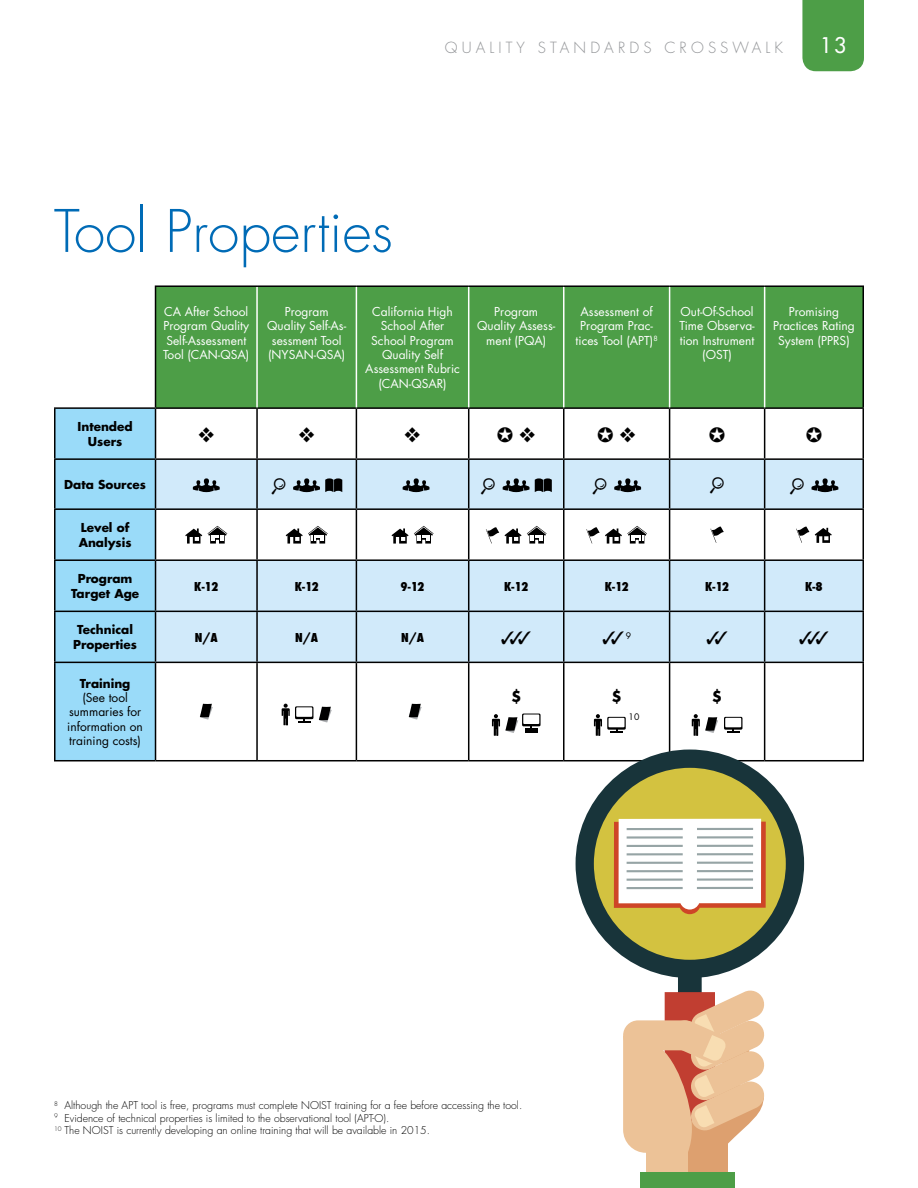
<style>
.page{position:relative;width:918px;height:1188px;background:#fff}
.page>*{position:absolute;margin:0;border:0;box-sizing:border-box;transform-origin:0 0}
.t1{font:300 57px "Futura";color:#006bb6}
.t2{font:21px "Futura";color:#fff}
.t3{font:18px "Zapf Dingbats ITC";color:#000}
.t4{font:300 15px "Futura";letter-spacing:.275em;color:#939598}
.t5{font:700 15px "Futura";color:#000}
.t6{font:12px/14.4px "Futura";color:#fff;text-align:center}
.t7{font:700 12px/14.4px "Futura";color:#000;text-align:center}
.t8{font:12px/14.4px "Futura";color:#000;text-align:center}
.t9{font:800 condensed 12px "Futura";letter-spacing:-.065em;color:#000}
.t10{font:300 10.5px/12.6px "Futura";color:#000}
.t11{font:8.7px "Futura";color:#000}
</style>
<div class="page">
<div style="left:802px;top:0;width:62px;height:71px;background:#4d9e47"></div>
<div style="left:156px;top:287px;width:706px;height:120px;background:#4d9e47"></div>
<hr style="left:155px;top:285px;width:102px;height:2px;background:#000">
<hr style="left:257px;top:285px;width:99px;height:2px;background:#000">
<hr style="left:356px;top:285px;width:113px;height:2px;background:#000">
<hr style="left:469px;top:285px;width:95px;height:2px;background:#000">
<hr style="left:564px;top:285px;width:106px;height:2px;background:#000">
<hr style="left:670px;top:285px;width:95px;height:2px;background:#000">
<hr style="left:765px;top:285px;width:99px;height:2px;background:#000">
<hr style="left:862px;top:287px;width:2px;height:120px;background:#000">
<hr style="left:54px;top:407px;width:102px;height:2px;background:#000">
<hr style="left:54px;top:409px;width:2px;height:49px;background:#000">
<hr style="left:156px;top:407px;width:101px;height:2px;background:#000">
<hr style="left:257px;top:407px;width:99px;height:2px;background:#000">
<hr style="left:356px;top:407px;width:113px;height:2px;background:#000">
<hr style="left:469px;top:407px;width:95px;height:2px;background:#000">
<hr style="left:564px;top:407px;width:106px;height:2px;background:#000">
<hr style="left:670px;top:407px;width:95px;height:2px;background:#000">
<hr style="left:765px;top:407px;width:99px;height:2px;background:#000">
<hr style="left:862px;top:409px;width:2px;height:49px;background:#000">
<hr style="left:54px;top:458px;width:102px;height:2px;background:#000">
<hr style="left:54px;top:460px;width:2px;height:48px;background:#000">
<hr style="left:765px;top:458px;width:99px;height:2px;background:#000">
<hr style="left:862px;top:460px;width:2px;height:48px;background:#000">
<hr style="left:54px;top:508px;width:102px;height:2px;background:#000">
<hr style="left:54px;top:510px;width:2px;height:49px;background:#000">
<hr style="left:765px;top:508px;width:99px;height:2px;background:#000">
<hr style="left:862px;top:510px;width:2px;height:49px;background:#000">
<hr style="left:54px;top:559px;width:102px;height:2px;background:#000">
<hr style="left:54px;top:561px;width:2px;height:50px;background:#000">
<hr style="left:765px;top:559px;width:99px;height:2px;background:#000">
<hr style="left:862px;top:561px;width:2px;height:50px;background:#000">
<hr style="left:54px;top:611px;width:102px;height:1px;background:#000">
<hr style="left:54px;top:612px;width:2px;height:50px;background:#000">
<hr style="left:765px;top:611px;width:99px;height:1px;background:#000">
<hr style="left:862px;top:612px;width:2px;height:50px;background:#000">
<hr style="left:54px;top:662px;width:102px;height:1px;background:#000">
<hr style="left:54px;top:663px;width:2px;height:97px;background:#000">
<hr style="left:765px;top:662px;width:99px;height:1px;background:#000">
<hr style="left:862px;top:663px;width:2px;height:97px;background:#000">
<hr style="left:54px;top:760px;width:102px;height:1px;background:#000">
<hr style="left:765px;top:760px;width:99px;height:1px;background:#000">
<hr style="left:256px;top:287px;width:2px;height:120px;background:#fff">
<hr style="left:356px;top:287px;width:1px;height:120px;background:#fff">
<hr style="left:468px;top:287px;width:1px;height:120px;background:#fff">
<hr style="left:563px;top:287px;width:2px;height:120px;background:#fff">
<hr style="left:669px;top:287px;width:1px;height:120px;background:#fff">
<hr style="left:764px;top:287px;width:1px;height:120px;background:#fff">
<hr style="left:155px;top:287px;width:1px;height:120px;background:#000">
<div style="left:646px;top:1110px;width:82px;height:78px;background:#ecc297"></div>
<div style="left:688px;top:1115px;width:40px;height:73px;background:#dda06f"></div>
<div style="left:640px;top:1172px;width:94px;height:16px;background:#4d9e47"></div>
<svg style="left:576px;top:761px;width:228px;height:217px"></svg>
<div style="left:678px;top:970px;width:24px;height:137px;background:#18343a"></div>
<svg style="left:623px;top:989px;width:142px;height:164px"></svg>
<svg style="left:614px;top:819px;width:152px;height:95px"></svg>
<hr style="left:627px;top:828px;width:56px;height:2px;background:#96a4a5">
<hr style="left:627px;top:836px;width:56px;height:3px;background:#96a4a5">
<hr style="left:627px;top:845px;width:56px;height:2px;background:#96a4a5">
<hr style="left:627px;top:853px;width:56px;height:2px;background:#96a4a5">
<hr style="left:627px;top:862px;width:56px;height:2px;background:#96a4a5">
<hr style="left:627px;top:870px;width:56px;height:2px;background:#96a4a5">
<hr style="left:627px;top:879px;width:56px;height:2px;background:#96a4a5">
<hr style="left:627px;top:887px;width:56px;height:2px;background:#96a4a5">
<hr style="left:697px;top:828px;width:56px;height:2px;background:#96a4a5">
<hr style="left:697px;top:836px;width:56px;height:2px;background:#96a4a5">
<hr style="left:697px;top:845px;width:56px;height:2px;background:#96a4a5">
<hr style="left:697px;top:853px;width:56px;height:2px;background:#96a4a5">
<hr style="left:697px;top:862px;width:56px;height:2px;background:#96a4a5">
<hr style="left:697px;top:870px;width:56px;height:2px;background:#96a4a5">
<hr style="left:697px;top:878px;width:56px;height:3px;background:#96a4a5">
<hr style="left:697px;top:887px;width:56px;height:2px;background:#96a4a5">
<svg style="left:55px;top:408px;width:808px;height:353px"></svg>
<p class="t4" style="left:445px;top:38px;width:340px">QUALITY STANDARDS CROSSWALK</p>
<h2 class="t2" style="left:820px;top:31px;width:27px">13</h2>
<h1 class="t1" style="left:54px;top:195px;width:340px">Tool Properties</h1>
<p class="t6" style="left:163px;top:304px;width:88px;text-align:left">CA After School<br>Program Quality<br>Self-Assessment<br>Tool (CAN-QSA)</p>
<p class="t6" style="left:267px;top:304px;width:80px">Program<br>Quality Self-As&shy;sessment Tool (NYSAN-QSA)</p>
<p class="t6" style="left:365px;top:304px;width:96px">California High<br>School After<br>School Program<br>Quality Self<br>Assessment Rubric (CAN-QSAR)</p>
<p class="t6" style="left:477px;top:304px;width:80px">Program<br>Quality Assess&shy;ment (PQA)</p>
<p class="t6" style="left:576px;top:304px;width:84px">Assessment of<br>Program Prac&shy;tices Tool (APT)<sup>8</sup></p>
<p class="t6" style="left:679px;top:304px;width:77px">Out-Of-School<br>Time Observa&shy;tion Instrument (OST)</p>
<p class="t6" style="left:773px;top:304px;width:83px">Promising<br>Practices Rating<br>System (PPRS)</p>
<p class="t7" style="left:78px;top:419px;width:57px">Intended<br>Users</p>
<p class="t7" style="left:64px;top:477px;width:83px">Data Sources</p>
<p class="t7" style="left:79px;top:520px;width:54px;text-align:left">Level of<br>Analysis</p>
<p class="t7" style="left:71px;top:571px;width:70px">Program<br>Target Age</p>
<p class="t9" style="left:194px;top:578px;width:25px">K-12</p>
<p class="t9" style="left:295px;top:578px;width:25px">K-12</p>
<p class="t9" style="left:401px;top:578px;width:25px">9-12</p>
<p class="t9" style="left:504px;top:578px;width:25px">K-12</p>
<p class="t9" style="left:605px;top:578px;width:25px">K-12</p>
<p class="t9" style="left:705px;top:578px;width:25px">K-12</p>
<p class="t9" style="left:805px;top:578px;width:19px">K-8</p>
<p class="t7" style="left:73px;top:622px;width:65px">Technical<br>Properties</p>
<p class="t9" style="left:195px;top:629px;width:24px">N/A</p>
<p class="t9" style="left:295px;top:629px;width:24px">N/A</p>
<p class="t9" style="left:401px;top:629px;width:24px">N/A</p>
<h3 class="t3" style="left:501px;top:629px;width:32px">✓✓✓</h3>
<p class="t11" style="left:602px;top:630px;width:30px">✓✓ 9</p>
<h3 class="t3" style="left:799px;top:629px;width:32px">✓✓✓</h3>
<p class="t7" style="left:80px;top:676px;width:52px">Training</p>
<p class="t8" style="left:67px;top:690px;width:77px">(See tool summaries for information on training costs)</p>
<p class="t5" style="left:511px;top:686px;width:12px">$</p>
<p class="t5" style="left:612px;top:686px;width:12px">$</p>
<p class="t5" style="left:712px;top:686px;width:12px">$</p>
<p class="t11" style="left:629px;top:711px;width:12px">10</p>
<p class="t10" style="left:54px;top:1099px;width:470px"><sup>8</sup> Although the APT tool is free, programs must complete NOIST training for a fee before accessing the tool.<br><sup>9</sup> Evidence of technical properties is limited to the observational tool (APT-O).<br><sup>10</sup> The NOIST is currently developing an online training that will be available in 2015.</p>
</div>
